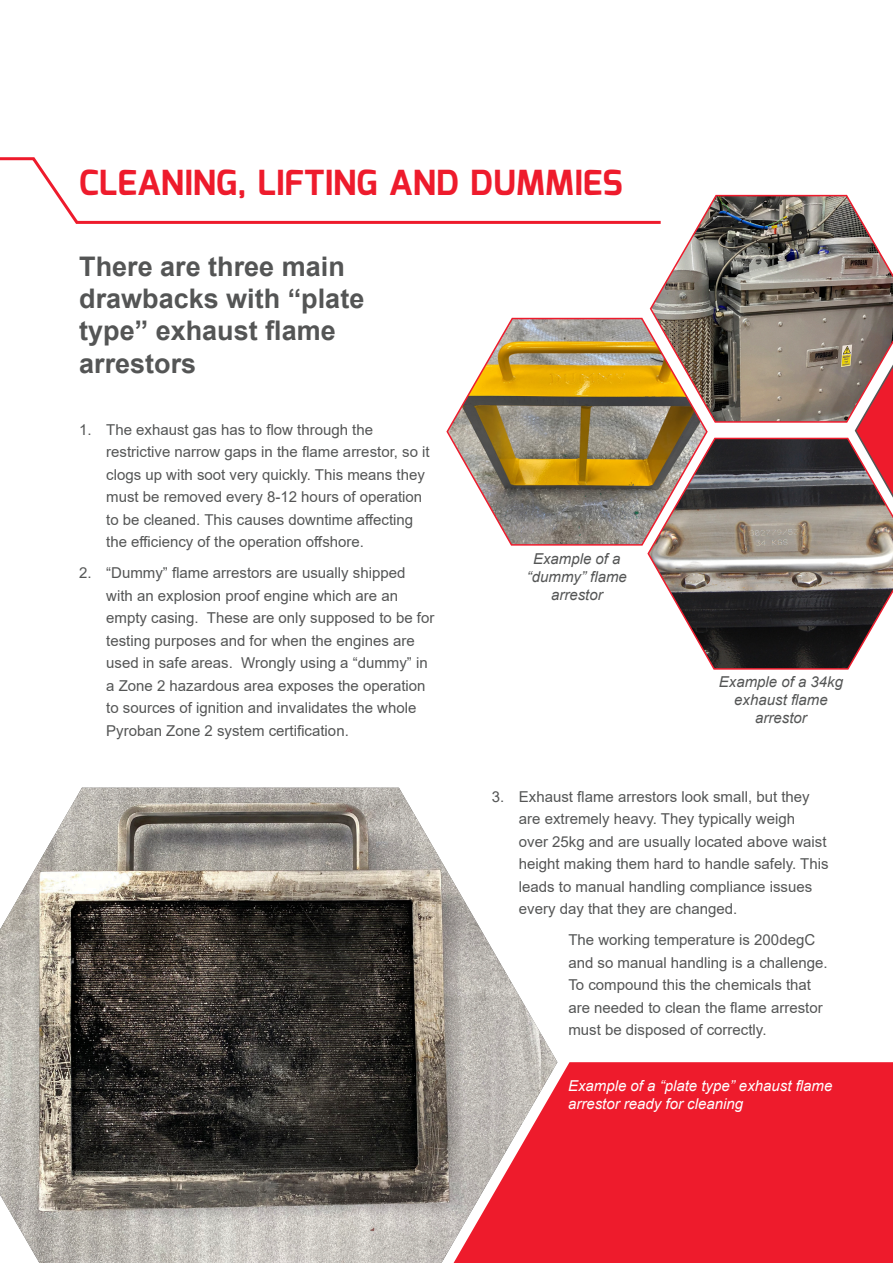
<style>
.page{position:relative;width:893px;height:1263px;background:#fff}
.page>*{position:absolute;margin:0;border:0;box-sizing:border-box;transform-origin:0 0}
.t1{font:700 34.5px "Mina";color:#ee1b2c}
.t2{font:700 27px/32.4px "Arial";color:#545555}
.t3{font:15px/22.5px "Arial";color:#545555}
.t4{font:italic 15px/18px "Arial";color:#545555;text-align:center}
.t5{font:italic 15px/18px "Arial";color:#fff}
</style>
<div class="page">
<svg style="left:649px;top:194px;width:244px;height:229px;background:#8f857d"></svg>
<img style="left:446px;top:317px;width:263px;height:229px">
<svg style="left:646px;top:437px;width:247px;height:233px;background:#78706c"></svg>
<svg style="left:853px;top:316px;width:40px;height:229px"></svg>
<svg style="left:0;top:157px;width:664px;height:68px"></svg>
<img style="left:0;top:788px;width:557px;height:475px">
<svg style="left:454px;top:1062px;width:439px;height:201px;background:#e9313f"></svg>
<p class="t1" style="left:79px;top:163px;width:545px">CLEANING, LIFTING AND DUMMIES</p>
<p class="t2" style="left:79px;top:250px;width:287px">There are three main drawbacks with “plate type” exhaust flame arrestors</p>
<p class="t3" style="left:106px;top:418px;width:325px;text-indent:-27px">1. The exhaust gas has to flow through the restrictive narrow gaps in the flame arrestor, so it clogs up with soot very quickly. This means they must be removed every 8-12 hours of operation to be cleaned. This causes downtime affecting the efficiency of the operation offshore.</p>
<p class="t3" style="left:106px;top:562px;width:330px;text-indent:-27px">2. “Dummy” flame arrestors are usually shipped with an explosion proof engine which are an empty casing. These are only supposed to be for testing purposes and for when the engines are used in safe areas. Wrongly using a “dummy” in a Zone 2 hazardous area exposes the operation to sources of ignition and invalidates the whole Pyroban Zone 2 system certification.</p>
<p class="t4" style="left:527px;top:550px;width:102px">Example of a “dummy” flame arrestor</p>
<p class="t4" style="left:719px;top:673px;width:126px">Example of a 34kg exhaust flame arrestor</p>
<p class="t3" style="left:519px;top:785px;width:311px;text-indent:-27px">3. Exhaust flame arrestors look small, but they are extremely heavy. They typically weigh<br>over 25kg and are usually located above waist height making them hard to handle safely. This leads to manual handling compliance issues every day that they are changed.</p>
<p class="t3" style="left:568px;top:929px;width:261px">The working temperature is 200degC and so manual handling is a challenge.<br>To compound this the chemicals that are needed to clean the flame arrestor must be disposed of correctly.</p>
<p class="t5" style="left:568px;top:1077px;width:266px">Example of a “plate type” exhaust flame arrestor ready for cleaning</p>
</div>
